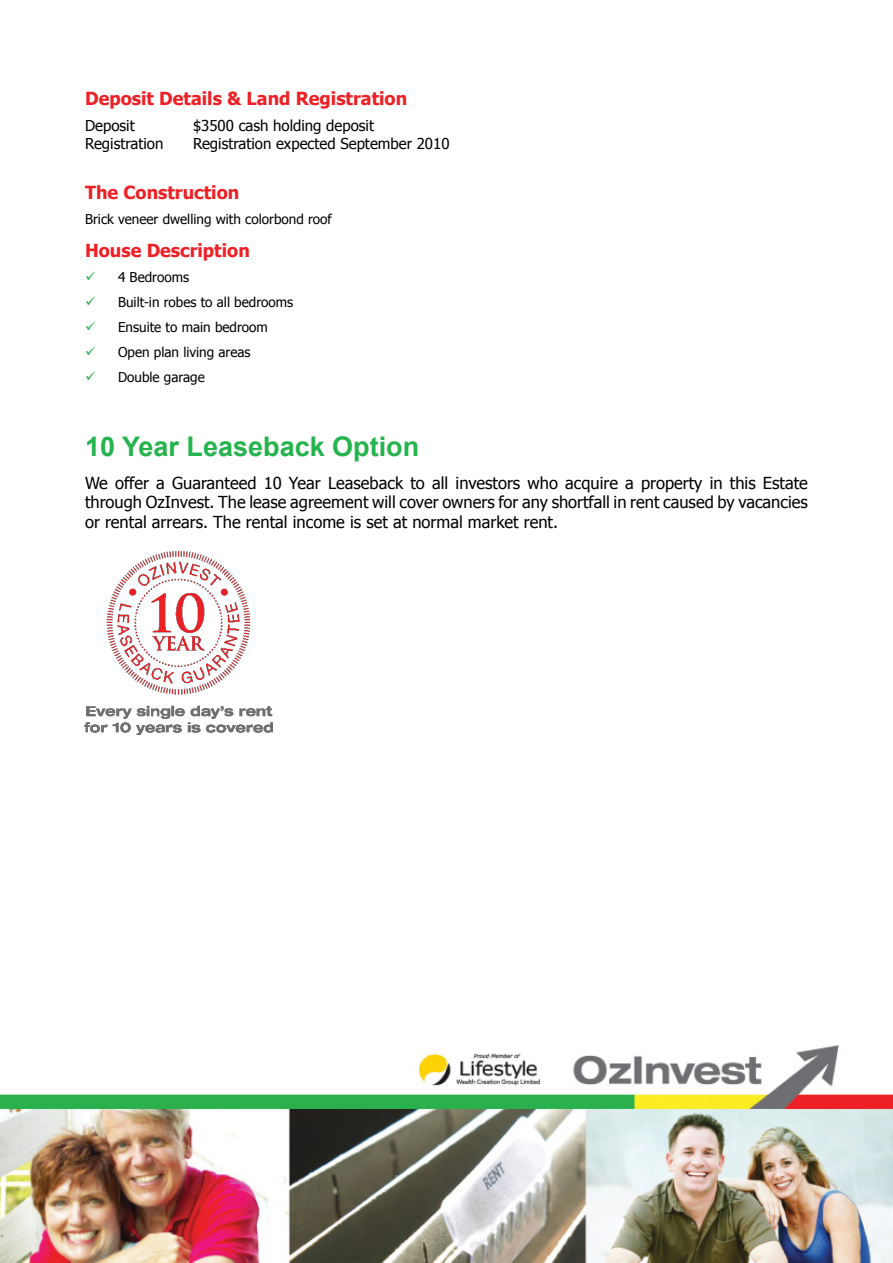
<style>
.page{position:relative;width:893px;height:1263px;background:#fff}
.page>*{position:absolute;margin:0;border:0;box-sizing:border-box;transform-origin:0 0}
.t1{font:700 27px "Arial";color:#24b34c}
.sub_head{font:700 18px "Tahoma";color:#ed2125}
.Text_11pt{font:16.5px/19.5px "Tahoma";color:#000;text-align:justify}
.Text{font:15px "Tahoma";color:#000}
.Text-2{font:13.5px "Tahoma";color:#000}
.s1{color:#24b34c}
</style>
<div class="page">
<img style="left:0;top:1045px;width:892px;height:218px">
<img style="left:892px;top:1093px;width:1px;height:170px">
<img style="left:85px;top:550px;width:188px;height:184px">
<p class="sub_head" style="left:85px;top:85px;width:324px">Deposit Details &amp; Land Registration</p>
<p class="Text" style="left:85px;top:116px;width:51px">Deposit</p>
<p class="Text" style="left:193px;top:116px;width:182px">$3500 cash holding deposit</p>
<p class="Text" style="left:85px;top:134px;width:80px">Registration</p>
<p class="Text" style="left:193px;top:134px;width:258px">Registration expected September 2010</p>
<p class="sub_head" style="left:85px;top:179px;width:156px">The Construction</p>
<p class="Text-2" style="left:85px;top:210px;width:248px">Brick veneer dwelling with colorbond roof</p>
<p class="sub_head" style="left:85px;top:237px;width:166px">House Description</p>
<p class="Text-2" style="left:85px;top:268px;width:106px"><span class="s1">✓</span> 4 Bedrooms</p>
<p class="Text-2" style="left:85px;top:293px;width:210px"><span class="s1">✓</span> Built-in robes to all bedrooms</p>
<p class="Text-2" style="left:85px;top:318px;width:184px"><span class="s1">✓</span> Ensuite to main bedroom</p>
<p class="Text-2" style="left:85px;top:343px;width:167px"><span class="s1">✓</span> Open plan living areas</p>
<p class="Text-2" style="left:85px;top:368px;width:121px"><span class="s1">✓</span> Double garage</p>
<p class="t1" style="left:85px;top:428px;width:336px">10 Year Leaseback Option</p>
<p class="Text_11pt" style="left:85px;top:472px;width:724px">We offer a Guaranteed 10 Year Leaseback to all investors who acquire a property in this Estate through OzInvest. The lease agreement will cover owners for any shortfall in rent caused by vacancies or rental arrears. The rental income is set at normal market rent.</p>
</div>
